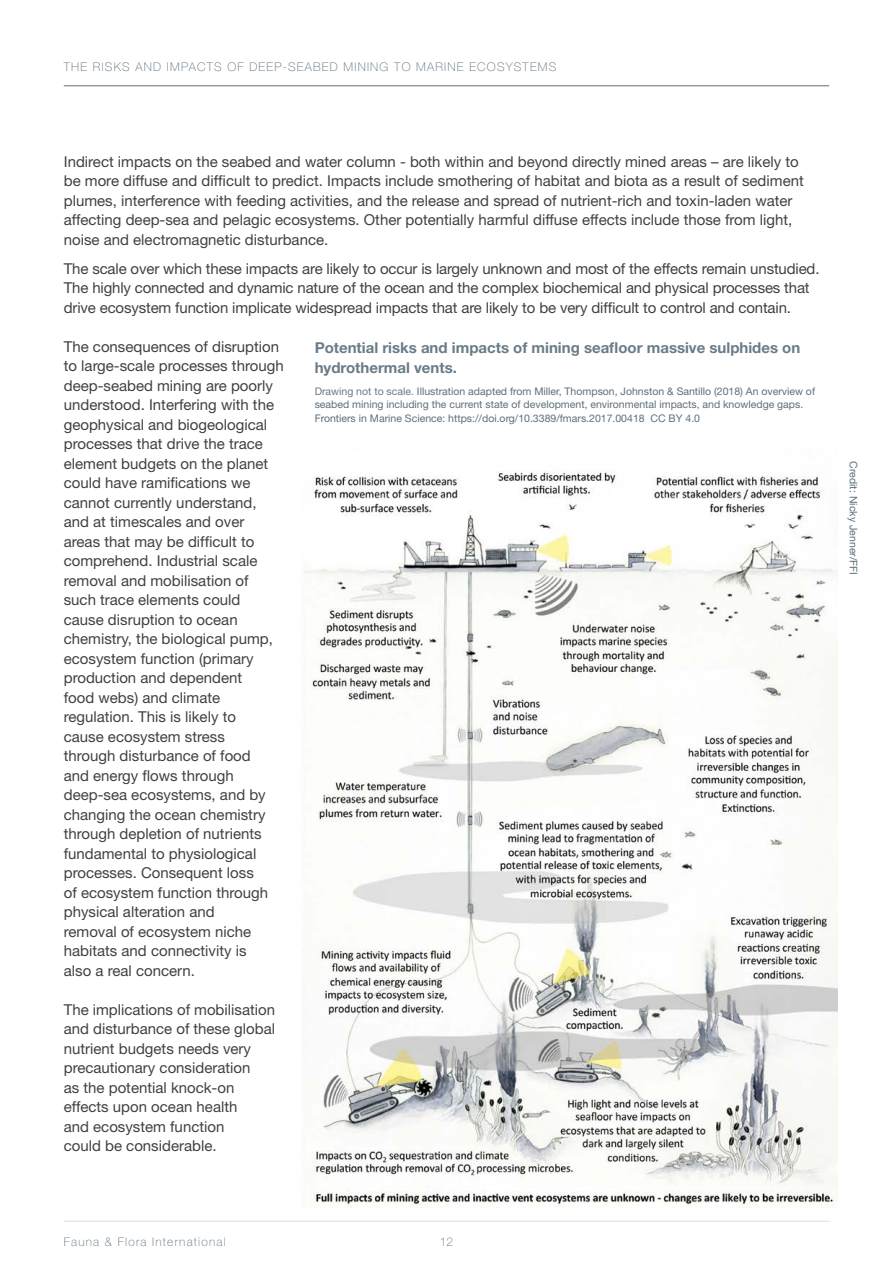
<style>
.page{position:relative;width:893px;height:1263px;background:#fff}
.page>*{position:absolute;margin:0;border:0;box-sizing:border-box;transform-origin:0 0}
.t1{font:15px/19.5px "Helvetica Neue";color:#414042}
.t2{font:700 15px/19.5px "Helvetica Neue";color:#697b88}
.t3{font:100 12px "Helvetica Neue";letter-spacing:.1em;color:#5c6f7c}
.t4{font:10.5px/13.5px "Helvetica Neue";color:#5c6f7c}
.s1{color:#697b88}
</style>
<div class="page">
<hr style="left:64px;top:1221px;width:765px;height:1px;background:#d9e2db">
<img style="left:302px;top:471px;width:536px;height:737px">
<hr style="left:64px;top:85px;width:765px;height:1px;background:#5c6f7c">
<p class="t3" style="left:64px;top:60px;width:494px">THE RISKS AND IMPACTS OF DEEP-SEABED MINING TO MARINE ECOSYSTEMS</p>
<p class="t1" style="left:64px;top:151px;width:741px">Indirect impacts on the seabed and water column - both within and beyond directly mined areas – are likely to be more diffuse and difficult to predict. Impacts include smothering of habitat and biota as a result of sediment plumes, interference with feeding activities, and the release and spread of nutrient-rich and toxin-laden water affecting deep-sea and pelagic ecosystems. Other potentially harmful diffuse effects include those from light, noise and electromagnetic disturbance.</p>
<p class="t1" style="left:64px;top:258px;width:757px">The scale over which these impacts are likely to occur is largely unknown and most of the effects remain unstudied.<br>The highly connected and dynamic nature of the ocean and the complex biochemical and physical processes that drive ecosystem function implicate widespread impacts that are likely to be very difficult to control and contain.</p>
<p class="t1" style="left:64px;top:336px;width:221px">The consequences of disruption to large-scale processes through deep-seabed mining are poorly understood. Interfering with the geophysical and biogeological processes that drive the trace element budgets on the planet could have ramifications we cannot currently understand, and at timescales and over areas that may be difficult to comprehend. Industrial scale removal and mobilisation of such trace elements could cause disruption to ocean chemistry, the biological pump, ecosystem function (primary production and dependent<br>food webs) and climate regulation. This is likely to<br>cause ecosystem stress<br>through disturbance of food<br>and energy flows through deep-sea ecosystems, and by changing the ocean chemistry through depletion of nutrients fundamental to physiological processes. Consequent loss<br>of ecosystem function through physical alteration and<br>removal of ecosystem niche habitats and connectivity is<br>also a real concern.</p>
<p class="t1" style="left:64px;top:999px;width:213px">The implications of mobilisation and disturbance of these global nutrient budgets needs very precautionary consideration<br>as the potential knock-on effects upon ocean health<br>and ecosystem function<br>could be considerable.</p>
<p class="t2" style="left:315px;top:338px;width:487px">Potential risks and impacts of mining seafloor massive sulphides on hydrothermal vents.</p>
<p class="t4" style="left:315px;top:384px;width:502px"><span class="s1">Drawing not to scale.</span> Illustration adapted from Miller, Thompson, Johnston &amp; Santillo (2018) An overview of seabed mining including the current state of development, environmental impacts, and knowledge gaps.<br>Frontiers in Marine Science: https://doi.org/10.3389/fmars.2017.00418 CC BY 4.0</p>
<p class="t4" style="left:861px;top:461px;width:115px;rotate:90deg">Credit: Nicky Jenner/FFI</p>
<p class="t3" style="left:64px;top:1235px;width:163px">FAUNA &amp; FLORA INTERNATIONAL</p>
<p class="t3" style="left:440px;top:1235px;width:15px">12</p>
</div>
